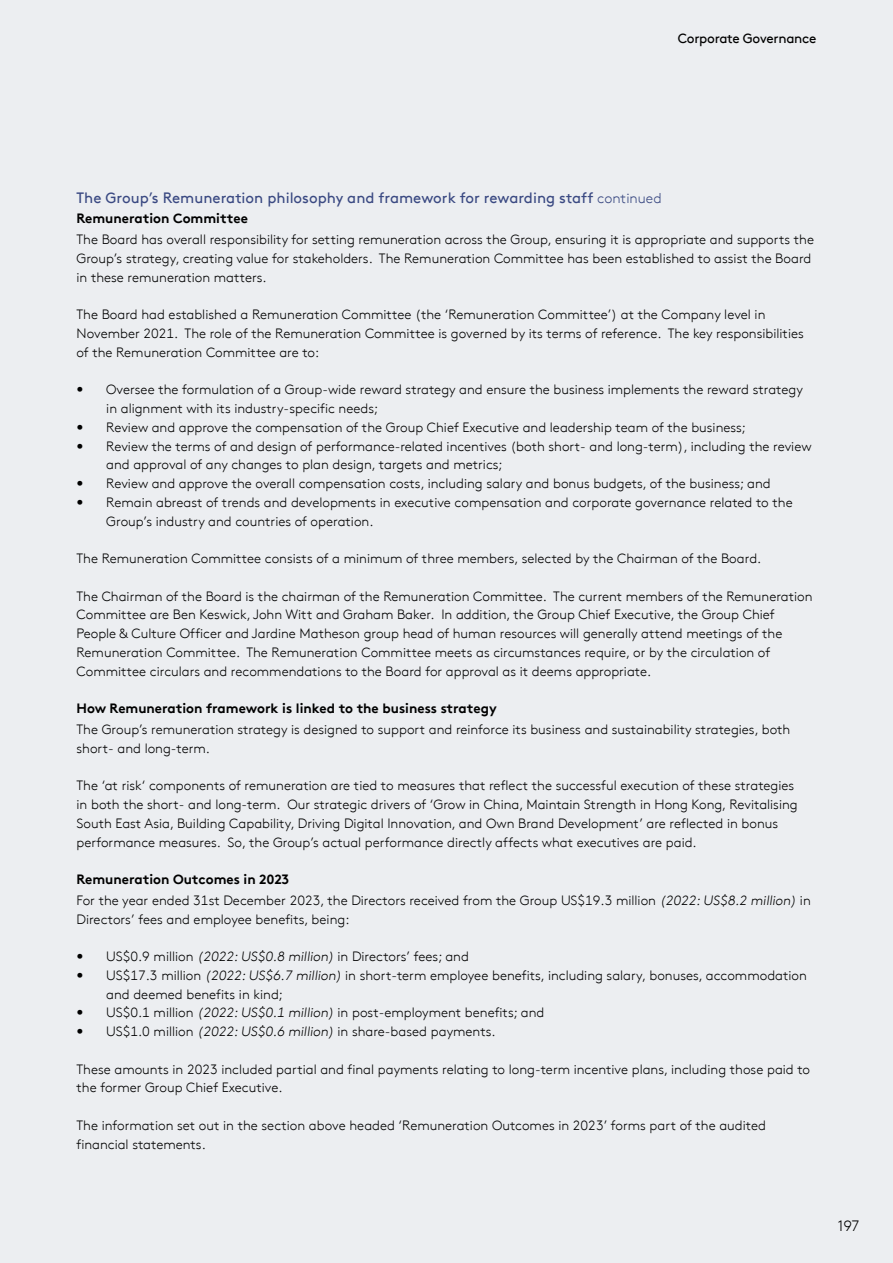
<style>
.page{position:relative;width:893px;height:1263px;background:#eceef1}
.page>*{position:absolute;margin:0;border:0;box-sizing:border-box;transform-origin:0 0}
.t1{font:15px "Brown";color:#3a4982}
.t2{font:300 15px "Brown";color:#000}
.t3{font:300 13.5px/18.8px "Brown";color:#000}
.t4{font:700 13.5px "Brown";color:#000}
.t5{font:13.5px "Brown";letter-spacing:-.02em;color:#000}
.s1{font-weight:300;font-size:14.25px}
</style>
<div class="page">
<p class="t5" style="left:678px;top:31px;width:140px">Corporate Governance</p>
<p class="t1" style="left:77px;top:189px;width:587px">The Group’s Remuneration philosophy and framework for rewarding staff <span class="s1">continued</span></p>
<p class="t4" style="left:77px;top:211px;width:173px">Remuneration Committee</p>
<p class="t3" style="left:77px;top:231px;width:739px">The Board has overall responsibility for setting remuneration across the Group, ensuring it is appropriate and supports the<br>Group’s strategy, creating value for stakeholders. The Remuneration Committee has been established to assist the Board in these remuneration matters.</p>
<p class="t3" style="left:77px;top:306px;width:729px">The Board had established a Remuneration Committee (the ‘Remuneration Committee’) at the Company level in<br>November 2021. The role of the Remuneration Committee is governed by its terms of reference. The key responsibilities of the Remuneration Committee are to:</p>
<p class="t3" style="left:106px;top:381px;width:698px;text-indent:-30px">• Oversee the formulation of a Group-wide reward strategy and ensure the business implements the reward strategy in alignment with its industry-specific needs;</p>
<p class="t3" style="left:77px;top:418px;width:671px">• Review and approve the compensation of the Group Chief Executive and leadership team of the business;</p>
<p class="t3" style="left:106px;top:437px;width:707px;text-indent:-30px">• Review the terms of and design of performance-related incentives (both short- and long-term), including the review and approval of any changes to plan design, targets and metrics;</p>
<p class="t3" style="left:77px;top:474px;width:696px">• Review and approve the overall compensation costs, including salary and bonus budgets, of the business; and</p>
<p class="t3" style="left:106px;top:493px;width:688px;text-indent:-30px">• Remain abreast of trends and developments in executive compensation and corporate governance related to the<br>Group’s industry and countries of operation.</p>
<p class="t3" style="left:77px;top:549px;width:686px">The Remuneration Committee consists of a minimum of three members, selected by the Chairman of the Board.</p>
<p class="t3" style="left:77px;top:587px;width:738px">The Chairman of the Board is the chairman of the Remuneration Committee. The current members of the Remuneration Committee are Ben Keswick, John Witt and Graham Baker. In addition, the Group Chief Executive, the Group Chief People &amp; Culture Officer and Jardine Matheson group head of human resources will generally attend meetings of the Remuneration Committee. The Remuneration Committee meets as circumstances require, or by the circulation of Committee circulars and recommendations to the Board for approval as it deems appropriate.</p>
<p class="t4" style="left:77px;top:700px;width:422px">How Remuneration framework is linked to the business strategy</p>
<p class="t3" style="left:77px;top:720px;width:715px">The Group’s remuneration strategy is designed to support and reinforce its business and sustainability strategies, both short- and long-term.</p>
<p class="t3" style="left:77px;top:776px;width:723px">The ‘at risk‘ components of remuneration are tied to measures that reflect the successful execution of these strategies in both the short- and long-term. Our strategic drivers of ‘Grow in China, Maintain Strength in Hong Kong, Revitalising South East Asia, Building Capability, Driving Digital Innovation, and Own Brand Development’ are reflected in bonus performance measures. So, the Group’s actual performance directly affects what executives are paid.</p>
<p class="t4" style="left:77px;top:871px;width:214px">Remuneration Outcomes in 2023</p>
<p class="t3" style="left:77px;top:891px;width:736px">For the year ended 31st December 2023, the Directors received from the Group US$19.3 million (2022:US$8.2 million) in<br>Directors’ fees and employee benefits, being:</p>
<p class="t3" style="left:77px;top:947px;width:394px">• US$0.9 million (2022:US$0.8 million) in Directors’ fees; and</p>
<p class="t3" style="left:106px;top:966px;width:702px;text-indent:-30px">• US$17.3 million (2022:US$6.7 million) in short-term employee benefits, including salary, bonuses, accommodation and deemed benefits in kind;</p>
<p class="t3" style="left:77px;top:1004px;width:469px">• US$0.1 million (2022:US$0.1 million) in post-employment benefits; and</p>
<p class="t3" style="left:77px;top:1022px;width:421px">• US$1.0 million (2022:US$0.6 million) in share-based payments.</p>
<p class="t3" style="left:77px;top:1060px;width:735px">These amounts in 2023 included partial and final payments relating to long-term incentive plans, including those paid to the former Group Chief Executive.</p>
<p class="t3" style="left:77px;top:1116px;width:691px">The information set out in the section above headed ‘Remuneration Outcomes in 2023’ forms part of the audited financial statements.</p>
<p class="t2" style="left:838px;top:1217px;width:23px">197</p>
</div>
